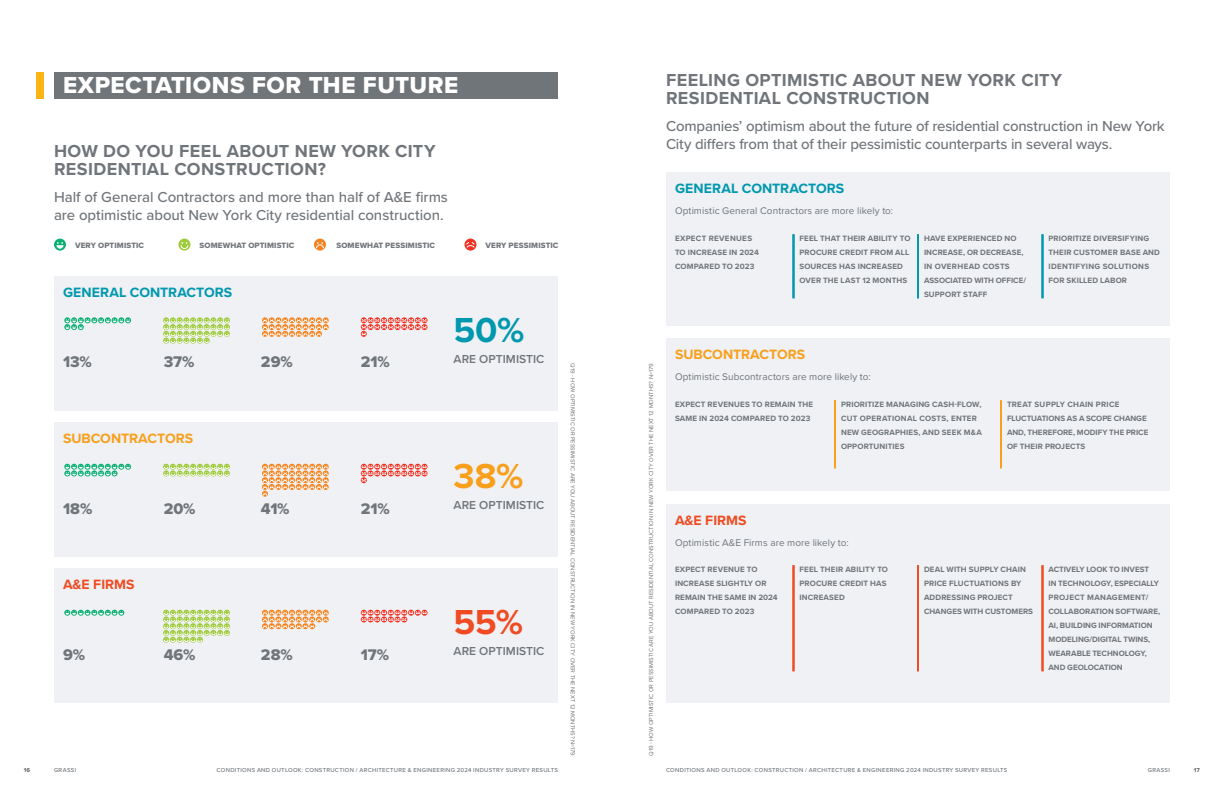
<style>
.page{position:relative;width:1224px;height:792px;background:#fff}
.page>*{position:absolute;margin:0;border:0;box-sizing:border-box;transform-origin:0 0}
.Chart_Heading{font:700 36px "Proxima Nova";color:#0098af}
.Chart_Heading-2{font:700 36px "Proxima Nova";color:#f89f1c}
.Chart_Heading-3{font:700 36px "Proxima Nova";color:#f04b22}
.page_title{font:24px "Proxima Nova Extrabld";letter-spacing:.025em;color:#fff}
.t1{font:700 18px/18px "Proxima Nova";letter-spacing:.02em;color:#70757a}
.H3_-_Chart_numbers_MED{font:16px "Proxima Nova Extrabld";color:#70757a}
.Body_-_Intro{font:500 15px/18px "Proxima Nova";letter-spacing:-.01em;color:#70757a}
.t2{font:700 14px "Proxima Nova";letter-spacing:.005em;color:#0098af}
.t3{font:700 14px "Proxima Nova";color:#f89f1c}
.t4{font:700 14px "Proxima Nova";letter-spacing:.005em;color:#f04b22}
.infographic_copy{font:600 12px "Proxima Nova";letter-spacing:.005em;color:#70757a}
.Body{font:10px "Proxima Nova";letter-spacing:.01em;color:#70757a}
.H3_-_Chart_Data{font:700 8px/14px "Proxima Nova";letter-spacing:.015em;color:#70757a}
.H3_-_Chart_numbers_SM{font:8px "Proxima Nova Extrabld";letter-spacing:.015em;color:#70757a}
.t5{font:6px "Proxima Nova";color:#70757a}
.t6{font:500 6px "Proxima Nova";letter-spacing:.05em;color:#70757a}
.t7{font:6px "Proxima Nova Extrabld";color:#70757a}
</style>
<div class="page">
<div style="left:54px;top:72px;width:504px;height:26px;background:#70757a"></div>
<div style="left:36px;top:72px;width:8px;height:26px;background:#fbb416"></div>
<div style="left:54px;top:276px;width:504px;height:135px;background:#eff1f4"></div>
<div style="left:54px;top:422px;width:504px;height:135px;background:#eff1f4"></div>
<div style="left:54px;top:568px;width:504px;height:135px;background:#eff1f4"></div>
<svg style="left:54px;top:239px;width:12px;height:12px"></svg>
<svg style="left:56px;top:242px;width:8px;height:7px"></svg>
<svg style="left:314px;top:239px;width:12px;height:12px"></svg>
<svg style="left:316px;top:242px;width:9px;height:7px"></svg>
<svg style="left:465px;top:239px;width:12px;height:12px"></svg>
<svg style="left:465px;top:241px;width:11px;height:7px"></svg>
<svg style="left:178px;top:239px;width:12px;height:12px"></svg>
<svg style="left:180px;top:242px;width:9px;height:8px"></svg>
<svg style="left:64px;top:317px;width:67px;height:13px"></svg>
<svg style="left:163px;top:317px;width:67px;height:27px"></svg>
<svg style="left:262px;top:317px;width:67px;height:20px"></svg>
<svg style="left:361px;top:317px;width:67px;height:20px"></svg>
<svg style="left:64px;top:464px;width:67px;height:12px"></svg>
<svg style="left:262px;top:464px;width:67px;height:33px"></svg>
<svg style="left:361px;top:464px;width:67px;height:19px"></svg>
<svg style="left:163px;top:464px;width:67px;height:12px"></svg>
<svg style="left:64px;top:610px;width:60px;height:6px"></svg>
<svg style="left:262px;top:610px;width:67px;height:19px"></svg>
<svg style="left:361px;top:610px;width:67px;height:13px"></svg>
<svg style="left:163px;top:610px;width:67px;height:33px"></svg>
<div style="left:666px;top:172px;width:504px;height:153px;background:#eff1f4"></div>
<div style="left:666px;top:338px;width:504px;height:153px;background:#eff1f4"></div>
<div style="left:666px;top:504px;width:504px;height:199px;background:#eff1f4"></div>
<hr style="left:792px;top:234px;width:2px;height:64px;background:#0098af">
<hr style="left:917px;top:234px;width:2px;height:64px;background:#0098af">
<hr style="left:1042px;top:234px;width:2px;height:64px;background:#0098af">
<hr style="left:834px;top:400px;width:2px;height:68px;background:#f89f1c">
<hr style="left:1000px;top:400px;width:2px;height:68px;background:#f89f1c">
<hr style="left:792px;top:565px;width:2px;height:106px;background:#f04b22">
<hr style="left:917px;top:565px;width:2px;height:106px;background:#f04b22">
<hr style="left:1042px;top:565px;width:2px;height:106px;background:#f04b22">
<p class="page_title" style="left:63px;top:67px;width:397px">EXPECTATIONS FOR THE FUTURE</p>
<h1 class="t1" style="left:54px;top:141px;width:383px">HOW DO YOU FEEL ABOUT NEW YORK CITY<br>RESIDENTIAL CONSTRUCTION?</h1>
<p class="Body_-_Intro" style="left:54px;top:187px;width:395px">Half of General Contractors and more than half of A&amp;E firms are optimistic about New York City residential construction.</p>
<p class="H3_-_Chart_numbers_SM" style="left:75px;top:239px;width:71px">VERY OPTIMISTIC</p>
<p class="H3_-_Chart_numbers_SM" style="left:199px;top:239px;width:96px">SOMEWHAT OPTIMISTIC</p>
<p class="H3_-_Chart_numbers_SM" style="left:336px;top:239px;width:100px">SOMEWHAT PESSIMISTIC</p>
<p class="H3_-_Chart_numbers_SM" style="left:486px;top:239px;width:74px">VERY PESSIMISTIC</p>
<h2 class="t2" style="left:63px;top:281px;width:171px">GENERAL CONTRACTORS</h2>
<p class="H3_-_Chart_numbers_MED" style="left:63px;top:349px;width:30px">13%</p>
<p class="H3_-_Chart_numbers_MED" style="left:164px;top:349px;width:32px">37%</p>
<p class="H3_-_Chart_numbers_MED" style="left:261px;top:349px;width:33px">29%</p>
<p class="H3_-_Chart_numbers_MED" style="left:361px;top:349px;width:30px">21%</p>
<h2 class="t3" style="left:63px;top:427px;width:132px">SUBCONTRACTORS</h2>
<p class="H3_-_Chart_numbers_MED" style="left:63px;top:496px;width:31px">18%</p>
<p class="H3_-_Chart_numbers_MED" style="left:164px;top:496px;width:33px">20%</p>
<p class="H3_-_Chart_numbers_MED" style="left:261px;top:496px;width:30px">41%</p>
<p class="H3_-_Chart_numbers_MED" style="left:361px;top:496px;width:30px">21%</p>
<h2 class="t4" style="left:63px;top:573px;width:73px">A&amp;E FIRMS</h2>
<p class="H3_-_Chart_numbers_MED" style="left:63px;top:642px;width:24px">9%</p>
<p class="H3_-_Chart_numbers_MED" style="left:164px;top:642px;width:33px">46%</p>
<p class="H3_-_Chart_numbers_MED" style="left:261px;top:642px;width:33px">28%</p>
<p class="H3_-_Chart_numbers_MED" style="left:361px;top:642px;width:30px">17%</p>
<p class="Chart_Heading" style="left:454px;top:303px;width:72px">50%</p>
<p class="infographic_copy" style="left:454px;top:350px;width:92px">ARE OPTIMISTIC</p>
<p class="Chart_Heading-2" style="left:454px;top:449px;width:71px">38%</p>
<p class="infographic_copy" style="left:454px;top:496px;width:92px">ARE OPTIMISTIC</p>
<p class="Chart_Heading-3" style="left:454px;top:595px;width:71px">55%</p>
<p class="infographic_copy" style="left:454px;top:642px;width:92px">ARE OPTIMISTIC</p>
<p class="t5" style="left:577px;top:363px;width:394px;rotate:90deg">Q19 - HOW OPTIMISTIC OR PESSIMISTIC ARE YOU ABOUT RESIDENTIAL CONSTRUCTION IN NEW YORK CITY OVER THE NEXT 12 MONTHS? N=179</p>
<h1 class="t1" style="left:666px;top:71px;width:397px">FEELING OPTIMISTIC ABOUT NEW YORK CITY<br>RESIDENTIAL CONSTRUCTION</h1>
<p class="Body_-_Intro" style="left:666px;top:117px;width:500px">Companies’ optimism about the future of residential construction in New York<br>City differs from that of their pessimistic counterparts in several ways.</p>
<h2 class="t2" style="left:675px;top:178px;width:171px">GENERAL CONTRACTORS</h2>
<p class="Body" style="left:675px;top:203px;width:220px">Optimistic General Contractors are more likely to:</p>
<p class="H3_-_Chart_Data" style="left:675px;top:231px;width:85px">EXPECT REVENUES<br>TO INCREASE IN 2024<br>COMPARED TO 2023</p>
<p class="H3_-_Chart_Data" style="left:800px;top:231px;width:113px">FEEL THAT THEIR ABILITY TO<br>PROCURE CREDIT FROM ALL<br>SOURCES HAS INCREASED<br>OVER THE LAST 12 MONTHS</p>
<p class="H3_-_Chart_Data" style="left:924px;top:231px;width:104px">HAVE EXPERIENCED NO<br>INCREASE, OR DECREASE,<br>IN OVERHEAD COSTS<br>ASSOCIATED WITH OFFICE/<br>SUPPORT STAFF</p>
<p class="H3_-_Chart_Data" style="left:1048px;top:231px;width:113px">PRIORITIZE DIVERSIFYING<br>THEIR CUSTOMER BASE AND<br>IDENTIFYING SOLUTIONS<br>FOR SKILLED LABOR</p>
<p class="t5" style="left:647px;top:756px;width:394px;rotate:-90deg">Q19 - HOW OPTIMISTIC OR PESSIMISTIC ARE YOU ABOUT RESIDENTIAL CONSTRUCTION IN NEW YORK CITY OVER THE NEXT 12 MONTHS? N=179</p>
<h2 class="t3" style="left:675px;top:344px;width:132px">SUBCONTRACTORS</h2>
<p class="Body" style="left:675px;top:369px;width:197px">Optimistic Subcontractors are more likely to:</p>
<p class="H3_-_Chart_Data" style="left:675px;top:397px;width:140px">EXPECT REVENUES TO REMAIN THE<br>SAME IN 2024 COMPARED TO 2023</p>
<p class="H3_-_Chart_Data" style="left:841px;top:397px;width:142px">PRIORITIZE MANAGING CASH-FLOW,<br>CUT OPERATIONAL COSTS, ENTER<br>NEW GEOGRAPHIES, AND SEEK M&amp;A<br>OPPORTUNITIES</p>
<p class="H3_-_Chart_Data" style="left:1007px;top:397px;width:143px">TREAT SUPPLY CHAIN PRICE<br>FLUCTUATIONS AS A SCOPE CHANGE<br>AND, THEREFORE, MODIFY THE PRICE<br>OF THEIR PROJECTS</p>
<h2 class="t4" style="left:675px;top:510px;width:73px">A&amp;E FIRMS</h2>
<p class="Body" style="left:675px;top:535px;width:175px">Optimistic A&amp;E Firms are more likely to:</p>
<p class="H3_-_Chart_Data" style="left:675px;top:562px;width:104px">EXPECT REVENUE TO<br>INCREASE SLIGHTLY OR<br>REMAIN THE SAME IN 2024<br>COMPARED TO 2023</p>
<p class="H3_-_Chart_Data" style="left:800px;top:562px;width:90px">FEEL THEIR ABILITY TO<br>PROCURE CREDIT HAS<br>INCREASED</p>
<p class="H3_-_Chart_Data" style="left:924px;top:562px;width:111px">DEAL WITH SUPPLY CHAIN<br>PRICE FLUCTUATIONS BY<br>ADDRESSING PROJECT<br>CHANGES WITH CUSTOMERS</p>
<p class="H3_-_Chart_Data" style="left:1048px;top:562px;width:113px">ACTIVELY LOOK TO INVEST<br>IN TECHNOLOGY, ESPECIALLY<br>PROJECT MANAGEMENT/<br>COLLABORATION SOFTWARE,<br>AI, BUILDING INFORMATION<br>MODELING/DIGITAL TWINS,<br>WEARABLE TECHNOLOGY,<br>AND GEOLOCATION</p>
<p class="t7" style="left:24px;top:766px;width:8px">16</p>
<p class="t6" style="left:54px;top:766px;width:24px">GRASSI</p>
<p class="t6" style="left:217px;top:766px;width:343px">CONDITIONS AND OUTLOOK: CONSTRUCTION / ARCHITECTURE &amp; ENGINEERING 2024 INDUSTRY SURVEY RESULTS</p>
<p class="t6" style="left:666px;top:766px;width:343px">CONDITIONS AND OUTLOOK: CONSTRUCTION / ARCHITECTURE &amp; ENGINEERING 2024 INDUSTRY SURVEY RESULTS</p>
<p class="t6" style="left:1148px;top:766px;width:24px">GRASSI</p>
<p class="t7" style="left:1194px;top:766px;width:8px">17</p>
</div>
